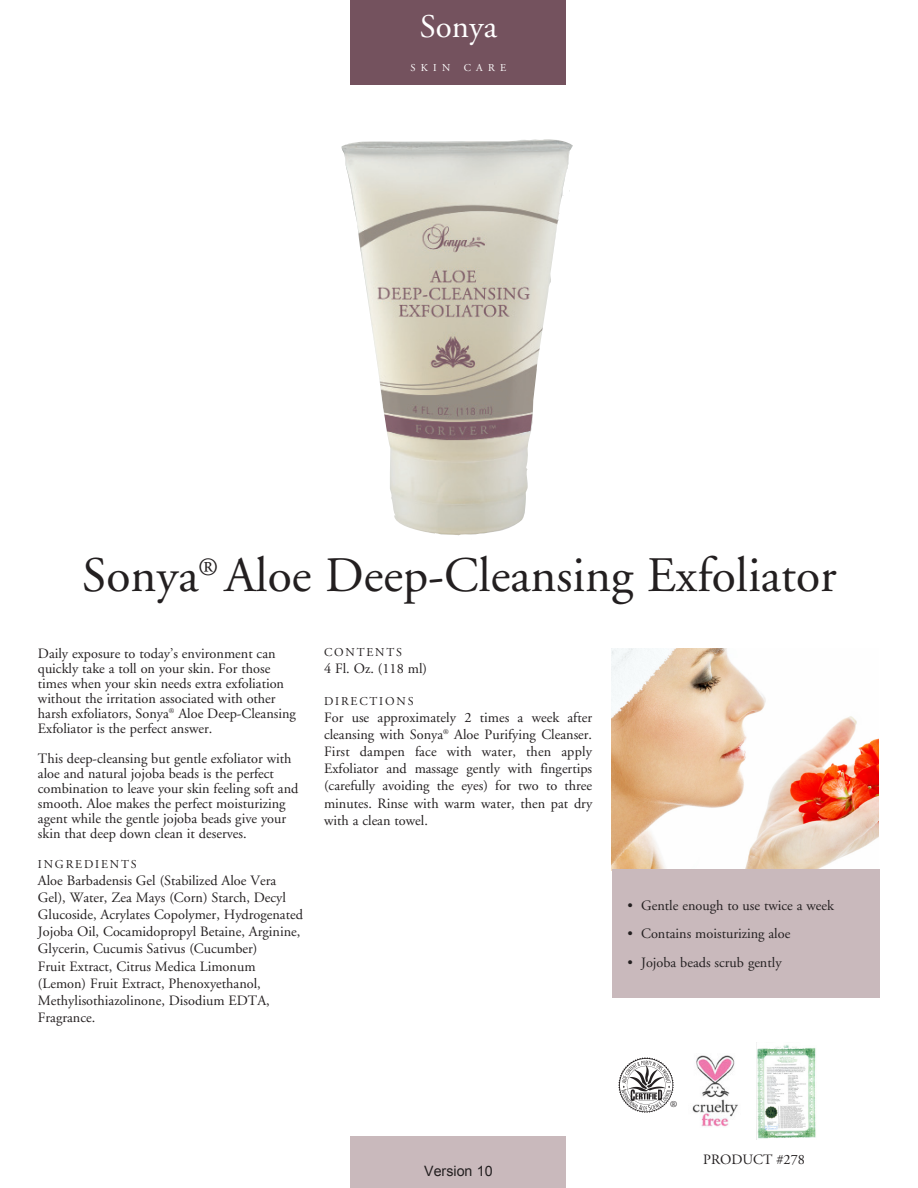
<style>
.page{position:relative;width:918px;height:1188px;background:#fff}
.page>*{position:absolute;margin:0;border:0;box-sizing:border-box;transform-origin:0 0}
.t1{font:49.5px "Adobe Garamond";color:#231f20}
.t2{font:33px "Adobe Garamond";color:#fff}
.Key_Points{font:14.25px/17.1px "Adobe Garamond";color:#231f20}
.t3{font:14.25px "Arial";color:#231f20}
.Key_Points-2{font:12px "Adobe Garamond";letter-spacing:.15em;color:#231f20}
.t4{font:10.5px "Adobe Garamond";letter-spacing:.5em;color:#fff}
.t5{font:9px "Adobe Garamond";color:#231f20}
</style>
<div class="page">
<div style="left:350px;top:0;width:216px;height:84px;background:#74525e"></div>
<img style="left:341px;top:139px;width:232px;height:397px">
<img style="left:612px;top:648px;width:266px;height:223px">
<div style="left:613px;top:869px;width:267px;height:128px;background:#c9b9bc"></div>
<div style="left:351px;top:1137px;width:215px;height:51px;background:#c9b9bc"></div>
<img style="left:692px;top:1055px;width:46px;height:72px">
<img style="left:618px;top:1058px;width:55px;height:55px">
<img style="left:757px;top:1045px;width:59px;height:94px">
<p class="t2" style="left:420px;top:9px;width:79px">Sonya</p>
<p class="t4" style="left:411px;top:62px;width:41px">SKIN</p>
<p class="t4" style="left:464px;top:62px;width:44px">CARE</p>
<p class="t1" style="left:82px;top:549px;width:756px">Sonya<sup>®</sup> Aloe Deep-Cleansing Exfoliator</p>
<p class="Key_Points" style="left:38px;top:646px;width:260px;line-height:15px">Daily exposure to today’s environment can quickly take a toll on your skin. For those times when your skin needs extra exfoliation without the irritation associated with other harsh exfoliators, Sonya<sup>®</sup> Aloe Deep-Cleansing Exfoliator is the perfect answer.</p>
<p class="Key_Points" style="left:38px;top:751px;width:262px;line-height:15px">This deep-cleansing but gentle exfoliator with aloe and natural jojoba beads is the perfect combination to leave your skin feeling soft and smooth. Aloe makes the perfect moisturizing agent while the gentle jojoba beads give your skin that deep down clean it deserves.</p>
<p class="Key_Points-2" style="left:38px;top:858px;width:100px">INGREDIENTS</p>
<p class="Key_Points" style="left:38px;top:872px;width:267px">Aloe Barbadensis Gel (Stabilized Aloe Vera Gel), Water, Zea Mays (Corn) Starch, Decyl Glucoside, Acrylates Copolymer, Hydrogenated Jojoba Oil, Cocamidopropyl Betaine, Arginine, Glycerin, Cucumis Sativus (Cucumber)<br>Fruit Extract, Citrus Medica Limonum (Lemon) Fruit Extract, Phenoxyethanol, Methylisothiazolinone, Disodium EDTA, Fragrance.</p>
<p class="Key_Points-2" style="left:324px;top:646px;width:79px">CONTENTS</p>
<p class="Key_Points" style="left:324px;top:661px;width:105px">4 Fl. Oz. (118 ml)</p>
<p class="Key_Points-2" style="left:324px;top:695px;width:91px">DIRECTIONS</p>
<p class="Key_Points" style="left:324px;top:709px;width:270px;text-align:justify">For use approximately 2 times a week after cleansing with Sonya<sup>®</sup> Aloe Purifying Cleanser.<br>First dampen face with water, then apply Exfoliator and massage gently with fingertips (carefully avoiding the eyes) for two to three minutes. Rinse with warm water, then pat dry with a clean towel.</p>
<p class="t3" style="left:424px;top:1161px;width:70px">Version 10</p>
<p class="Key_Points" style="left:628px;top:897px;width:208px">• Gentle enough to use twice a week</p>
<p class="Key_Points" style="left:628px;top:926px;width:164px">• Contains moisturizing aloe</p>
<p class="Key_Points" style="left:628px;top:954px;width:155px">• Jojoba beads scrub gently</p>
<p class="t5" style="left:670px;top:1100px;width:9px">®</p>
<p class="Key_Points" style="left:703px;top:1151px;width:103px">PRODUCT #278</p>
</div>
